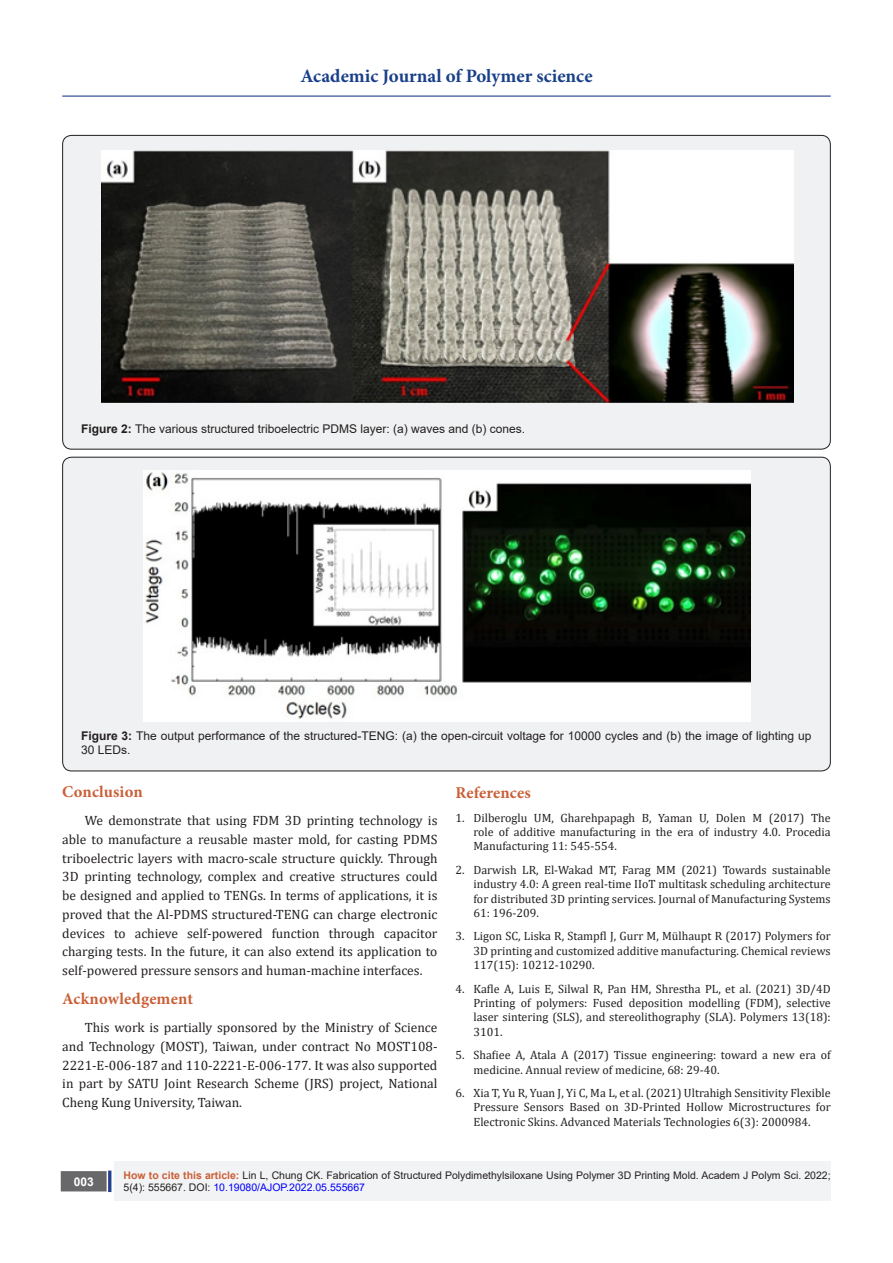
<style>
.page{position:relative;width:893px;height:1263px;background:#fff}
.page>*{position:absolute;margin:0;border:0;box-sizing:border-box;transform-origin:0 0}
.t1{font:700 18.9px "Minion Pro";color:#183f89}
.t2{font:700 16.5px "Minion Pro";letter-spacing:.01em;color:#ca5f37}
.t3{font:13.5px/18.8px "Cambria";color:#231f20;text-align:justify}
.t4{font:12px/14.4px "Cambria";color:#231f20;text-align:justify}
.t5{font:12px/14.4px "Arial";color:#231f20}
.t6{font:700 12px "Arial";color:#fff}
.t7{font:10.5px/12.6px "Arial";color:#231f20}
.s1{font-weight:700}
.s2{font-weight:700;color:#ca5f37}
.s3{color:#00f}
</style>
<div class="page">
<div style="left:115px;top:1162px;width:716px;height:39px;background:#f2f3f4"></div>
<div style="left:62px;top:1172px;width:44px;height:19px;background:#68676a"></div>
<div style="left:61px;top:1171px;width:46px;height:20px;border:2px solid #68676a"></div>
<div style="left:108px;top:1170px;width:3px;height:22px;background:#253f8e;border:2px solid #253f8e"></div>
<hr style="left:62px;top:96px;width:769px;height:1px;background:#253f8e">
<div style="left:63px;top:135px;width:767px;height:314px;background:#f0f1f2;border-radius:9px"></div>
<img style="left:101px;top:150px;width:692px;height:252px">
<div style="left:63px;top:457px;width:767px;height:314px;background:#f0f1f2;border-radius:9px"></div>
<img style="left:143px;top:470px;width:608px;height:251px">
<h1 class="t1" style="left:300px;top:63px;width:294px">Academic Journal of Polymer science</h1>
<p class="t5" style="left:81px;top:421px;width:446px"><span class="s1">Figure 2:</span> The various structured triboelectric PDMS layer: (a) waves and (b) cones.</p>
<p class="t5" style="left:81px;top:728px;width:732px"><span class="s1">Figure 3:</span> The output performance of the structured-TENG: (a) the open-circuit voltage for 10000 cycles and (b) the image of lighting up<br>30 LEDs.</p>
<p class="t2" style="left:62px;top:780px;width:82px">Conclusion</p>
<p class="t3" style="left:62px;top:811px;width:377px;text-indent:22px">We demonstrate that using FDM 3D printing technology is able to manufacture a reusable master mold, for casting PDMS triboelectric layers with macro-scale structure quickly. Through 3D printing technology, complex and creative structures could be designed and applied to TENGs. In terms of applications, it is proved that the Al-PDMS structured-TENG can charge electronic devices to achieve self-powered function through capacitor charging tests. In the future, it can also extend its application to self-powered pressure sensors and human-machine interfaces.</p>
<p class="t2" style="left:62px;top:987px;width:132px">Acknowledgement</p>
<p class="t3" style="left:62px;top:1018px;width:377px;text-indent:22px">This work is partially sponsored by the Ministry of Science and Technology (MOST), Taiwan, under contract No MOST108- 2221-E-006-187 and 110-2221-E-006-177. It was also supported in part by SATU Joint Research Scheme (JRS) project, National Cheng Kung University, Taiwan.</p>
<p class="t2" style="left:455px;top:781px;width:77px">References</p>
<p class="t4" style="left:473px;top:810px;width:359px;text-indent:-18px">1. Dilberoglu UM, Gharehpapagh B, Yaman U, Dolen M (2017) The role of additive manufacturing in the era of industry 4.0. Procedia Manufacturing 11: 545-554.</p>
<p class="t4" style="left:473px;top:862px;width:359px;text-indent:-18px">2. Darwish LR, El-Wakad MT, Farag MM (2021) Towards sustainable industry 4.0: A green real-time IIoT multitask scheduling architecture for distributed 3D printing services. Journal of Manufacturing Systems 61: 196-209.</p>
<p class="t4" style="left:473px;top:929px;width:359px;text-indent:-18px">3. Ligon SC, Liska R, Stampfl J, Gurr M, Mülhaupt R (2017) Polymers for 3D printing and customized additive manufacturing. Chemical reviews 117(15): 10212-10290.</p>
<p class="t4" style="left:473px;top:981px;width:359px;text-indent:-18px">4. Kafle A, Luis E, Silwal R, Pan HM, Shrestha PL, et al. (2021) 3D/4D Printing of polymers: Fused deposition modelling (FDM), selective laser sintering (SLS), and stereolithography (SLA). Polymers 13(18):<br>3101.</p>
<p class="t4" style="left:473px;top:1048px;width:359px;text-indent:-18px">5. Shafiee A, Atala A (2017) Tissue engineering: toward a new era of medicine. Annual review of medicine, 68: 29-40.</p>
<p class="t4" style="left:473px;top:1085px;width:359px;text-indent:-18px">6. Xia T, Yu R, Yuan J, Yi C, Ma L, et al. (2021) Ultrahigh Sensitivity Flexible Pressure Sensors Based on 3D‐Printed Hollow Microstructures for Electronic Skins. Advanced Materials Technologies 6(3): 2000984.</p>
<p class="t6" style="left:74px;top:1173px;width:22px">003</p>
<p class="t7" style="left:124px;top:1169px;width:709px"><span class="s2">How to cite this article:</span> Lin L, Chung CK. Fabrication of Structured Polydimethylsiloxane Using Polymer 3D Printing Mold. Academ J Polym Sci. 2022;<br>5(4): 555667. DOI: <span class="s3">10.19080/AJOP.2022.05.555667</span></p>
</div>
